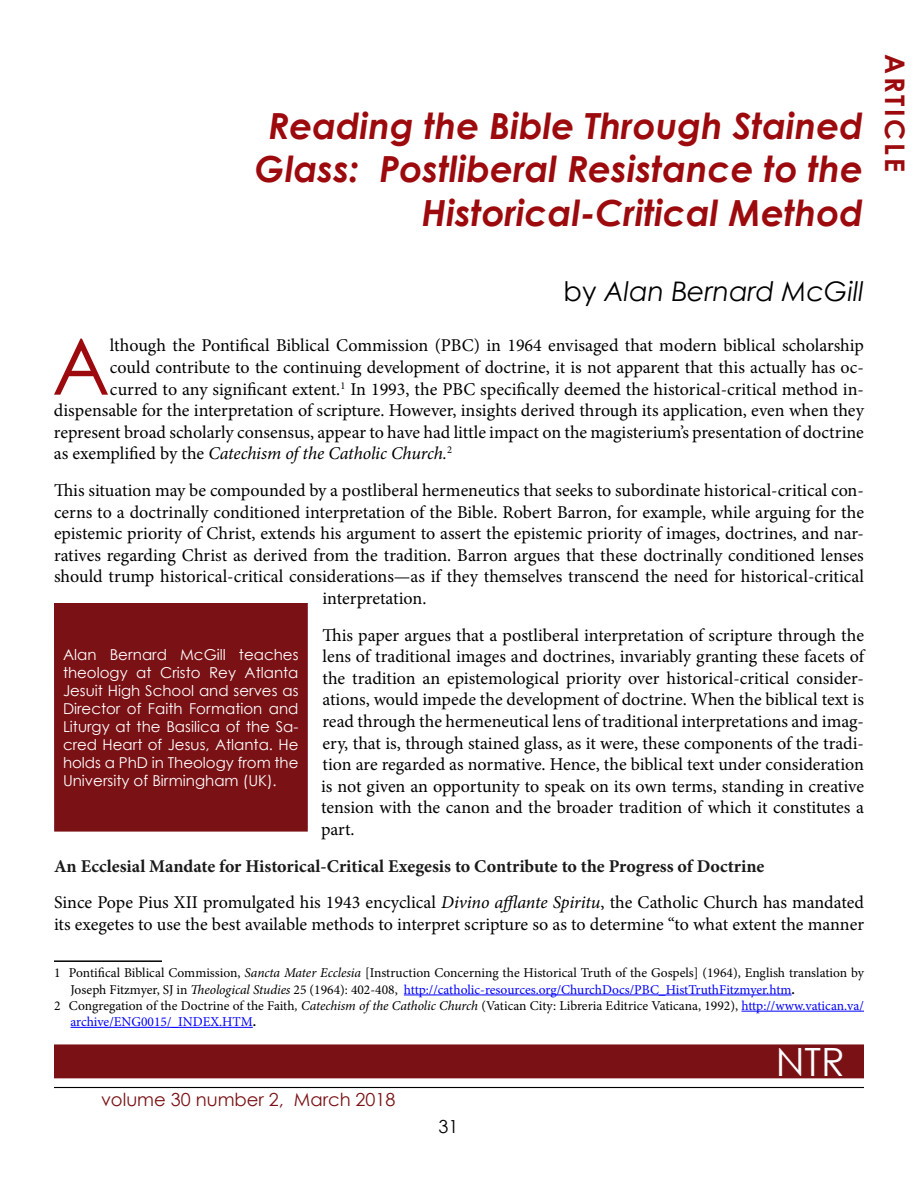
<style>
.page{position:relative;width:918px;height:1188px;background:#fff}
.page>*{position:absolute;margin:0;border:0;box-sizing:border-box;transform-origin:0 0}
.t1{font:78.15px "Century Gothic";color:#9c0a0d}
.t2{font:39px "Century Gothic";color:#fff}
.t3{font:italic 700 36px/43.2px "Century Gothic";color:#9c0a0d;text-align:right}
.t4{font:italic 27px "Century Gothic";color:#000}
.t5{font:700 27px "Century Gothic";letter-spacing:.1em;color:#9c0a0d}
.t6{font:18px/21.6px "Minion Pro";color:#000;text-align:justify}
.t7{font:700 18px/36.6px "Minion Pro";color:#1a1a1a}
.t8{font:italic 18px "Minion Pro";letter-spacing:-.01em;color:#000}
.t9{font:18px "Century Gothic";color:#7a1115}
.t10{font:18px "Century Gothic";color:#000}
.t11{font:15px/18px "Century Gothic";color:#fff;text-align:justify}
.t12{font:13.5px "Minion Pro";color:#000}
.t13{font:13.5px "Minion Pro";color:#00f}
.s1{font-style:normal}
.s2{font-weight:400;color:#000}
.s3{font-weight:400;font-style:italic;color:#000}
.s4{font-style:italic}
.s5{color:#000}
.s6{font-style:italic;color:#000}
.s7{font-weight:700;color:#000}
.s8{color:#00f}
</style>
<div class="page">
<div style="left:55px;top:1045px;width:808px;height:33px;background:#7a1115"></div>
<div style="left:54px;top:1044px;width:810px;height:34px;border:2px solid #7a1115"></div>
<hr style="left:54px;top:1087px;width:810px;height:1px;background:#000">
<div style="left:54px;top:603px;width:254px;height:229px;background:#7a1115"></div>
<hr style="left:54px;top:960px;width:108px;height:2px;background:#000">
<hr style="left:404px;top:995px;width:388px;height:1px;background:#00f">
<hr style="left:741px;top:1011px;width:123px;height:1px;background:#00f">
<hr style="left:70px;top:1027px;width:183px;height:1px;background:#00f">
<h3 class="t3" style="left:255px;top:103px;width:610px">Reading the Bible Through Stained<br>Glass: Postliberal Resistance to the<br>Historical-Critical Method</h3>
<h3 class="t5" style="left:912px;top:54px;width:119px;rotate:90deg">ARTICLE</h3>
<h3 class="t4" style="left:564px;top:275px;width:302px"><span class="s1">by</span> Alan Bernard McGill</h3>
<h1 class="t1" style="left:52px;top:319px;width:59px">A</h1>
<p class="t6" style="left:110px;top:335px;width:756px">lthough the Pontifical Biblical Commission (PBC) in 1964 envisaged that modern biblical scholarship</p>
<p class="t6" style="left:110px;top:357px;width:756px">could contribute to the continuing development of doctrine, it is not apparent that this actually has oc-</p>
<p class="t6" style="left:110px;top:378px;width:756px">curred to any significant extent.<sup>1</sup> In 1993, the PBC specifically deemed the historical-critical method in-</p>
<p class="t6" style="left:54px;top:400px;width:812px">dispensable for the interpretation of scripture. However, insights derived through its application, even when they</p>
<p class="t6" style="left:54px;top:421px;width:811px">represent broad scholarly consensus, appear to have had little impact on the magisterium’s presentation of doctrine</p>
<p class="t8" style="left:54px;top:441px;width:400px"><span class="s1">as exemplified by the</span> Catechism of the Catholic Church.<sup>2</sup></p>
<p class="t6" style="left:54px;top:480px;width:811px">This situation may be compounded by a postliberal hermeneutics that seeks to subordinate historical-critical con-</p>
<p class="t6" style="left:54px;top:501px;width:811px">cerns to a doctrinally conditioned interpretation of the Bible. Robert Barron, for example, while arguing for the</p>
<p class="t6" style="left:54px;top:523px;width:811px">epistemic priority of Christ, extends his argument to assert the epistemic priority of images, doctrines, and nar-</p>
<p class="t6" style="left:54px;top:544px;width:811px">ratives regarding Christ as derived from the tradition. Barron argues that these doctrinally conditioned lenses</p>
<p class="t6" style="left:54px;top:566px;width:812px">should trump historical-critical considerations—as if they themselves transcend the need for historical-critical</p>
<p class="t6" style="left:323px;top:588px;width:106px">interpretation.</p>
<p class="t6" style="left:321px;top:624px;width:545px">This paper argues that a postliberal interpretation of scripture through the lens of traditional images and doctrines, invariably granting these facets of the tradition an epistemological priority over historical-critical consider&shy;ations, would impede the development of doctrine. When the biblical text is read through the hermeneutical lens of traditional interpretations and imag&shy;ery, that is, through stained glass, as it were, these components of the tradi&shy;tion are regarded as normative. Hence, the biblical text under consideration is not given an opportunity to speak on its own terms, standing in creative tension with the canon and the broader tradition of which it constitutes a part.</p>
<p class="t7" style="left:54px;top:847px;width:812px">An Ecclesial Mandate for Historical-Critical Exegesis to Contribute to the Progress of Doctrine<br><span class="s2">Since Pope Pius XII promulgated his 1943 encyclical</span> <span class="s3">Divino afflante Spiritu</span><span class="s2">, the Catholic Church has mandated</span></p>
<p class="t6" style="left:54px;top:913px;width:812px">its exegetes to use the best available methods to interpret scripture so as to determine “to what extent the manner</p>
<p class="t12" style="left:54px;top:964px;width:812px">1 Pontifical Biblical Commission, <span class="s4">Sancta Mater Ecclesia</span> [Instruction Concerning the Historical Truth of the Gospels] (1964), English translation by</p>
<p class="t13" style="left:70px;top:980px;width:726px"><span class="s5">Joseph Fitzmyer, SJ in</span> <span class="s6">Theological Studies</span> <span class="s5">25 (1964): 402-408,</span> http://catholic-resources.org/ChurchDocs/PBC_HistTruthFitzmyer.htm<span class="s7">.</span></p>
<p class="t12" style="left:54px;top:996px;width:811px">2 Congregation of the Doctrine of the Faith<span class="s4">, Catechism of the Catholic Church</span> (Vatican City: Libreria Editrice Vaticana, 1992), <span class="s8">http://www.vatican.va/</span></p>
<p class="t13" style="left:70px;top:1013px;width:187px">archive/ENG0015/_INDEX.HTM<span class="s7">.</span></p>
<p class="t11" style="left:63px;top:645px;width:237px">Alan Bernard McGill teaches theology at Cristo Rey Atlanta Jesuit High School and serves as Director of Faith Formation and Liturgy at the Basilica of the Sa&shy;cred Heart of Jesus, Atlanta. He holds a PhD in Theology from the University of Birmingham (UK).</p>
<p class="t9" style="left:101px;top:1088px;width:296px">volume 30 number 2, March 2018</p>
<p class="t10" style="left:438px;top:1116px;width:21px">31</p>
<h2 class="t2" style="left:776px;top:1038px;width:71px">NTR</h2>
</div>
